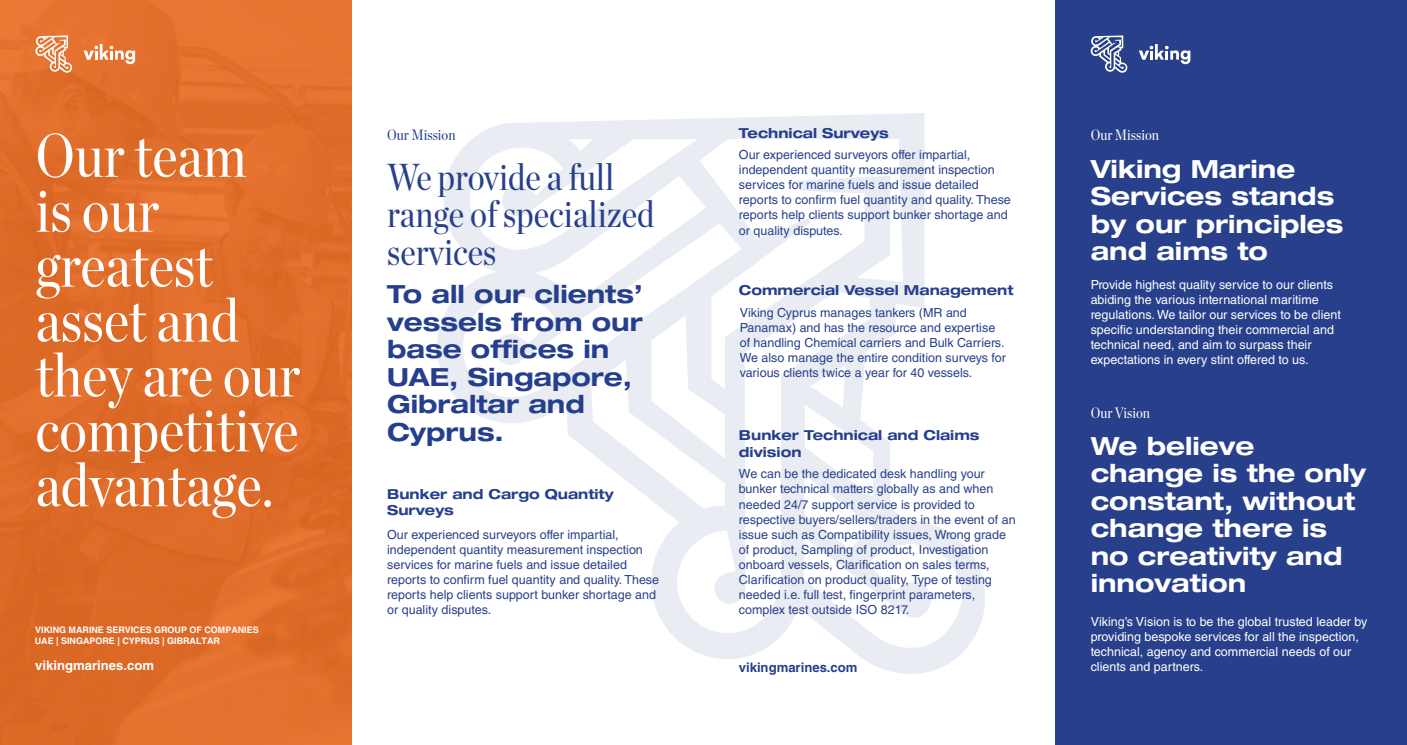
<style>
.page{position:relative;width:1407px;height:745px;background:#fff}
.page>*{position:absolute;margin:0;border:0;box-sizing:border-box;transform-origin:0 0}
.t1{font:61.25px/54.9px "Chronicle Disp Cond";color:#fff}
.t2{font:37.5px/37.5px "Chronicle Disp Cond";color:#28408b}
.t3{font:700 expanded 25px/27.5px "Helvetica Neue LT Std";color:#fff}
.t4{font:700 expanded 25px/27.5px "Helvetica Neue LT Std";color:#253f8e}
.t5{font:15px "Chronicle Disp Cond";color:#fff}
.t6{font:15px "Chronicle Disp Cond";color:#253f8e}
.t7{font:700 expanded 13.75px/16.2px "Helvetica Neue LT Std";color:#253f8e}
.t8{font:700 13.12px "Helvetica LT Std";color:#fff}
.t9{font:700 13.12px "Helvetica LT Std";color:#28408b}
.t10{font:12.5px/15px "Helvetica LT Std";color:#28408b}
.t11{font:12.5px/15px "Helvetica LT Std";color:#fff}
.t12{font:700 9px/10.8px "Helvetica LT Std";color:#fff}
</style>
<div class="page">
<div style="left:1055px;top:0;width:352px;height:744px;background:#28408b"></div>
<div style="left:0;top:0;width:352px;height:744px;background:#df6c2a"></div>
<svg style="left:83px;top:44px;width:52px;height:20px"></svg>
<svg style="left:35px;top:35px;width:37px;height:38px"></svg>
<svg style="left:1139px;top:44px;width:51px;height:20px"></svg>
<svg style="left:1090px;top:35px;width:37px;height:38px"></svg>
<svg style="left:437px;top:113px;width:548px;height:560px"></svg>
<p class="t1" style="left:35px;top:123px;width:213px">Our team</p>
<p class="t1" style="left:35px;top:178px;width:125px">is our</p>
<p class="t1" style="left:35px;top:233px;width:179px">greatest</p>
<p class="t1" style="left:35px;top:288px;width:266px">asset and they are our</p>
<p class="t1" style="left:35px;top:397px;width:264px">competitive</p>
<p class="t1" style="left:35px;top:452px;width:240px">advantage.</p>
<p class="t12" style="left:35px;top:624px;width:225px">VIKING MARINE SERVICES GROUP OF COMPANIES<br>UAE | SINGAPORE | CYPRUS | GIBRALTAR</p>
<p class="t8" style="left:35px;top:657px;width:120px">vikingmarines.com</p>
<p class="t6" style="left:387px;top:123px;width:70px">Our Mission</p>
<p class="t2" style="left:387px;top:155px;width:269px">We provide a full range of specialized services</p>
<p class="t4" style="left:387px;top:279px;width:257px">To all our clients’ vessels from our base offices in<br>UAE, Singapore,<br>Gibraltar and<br>Cyprus.</p>
<p class="t7" style="left:387px;top:485px;width:228px">Bunker and Cargo Quantity<br>Surveys</p>
<p class="t10" style="left:387px;top:526px;width:273px">Our experienced surveyors offer impartial, independent quantity measurement inspection services for marine fuels and issue detailed reports to confirm fuel quantity and quality. These reports help clients support bunker shortage and or quality disputes.</p>
<p class="t7" style="left:739px;top:124px;width:151px">Technical Surveys</p>
<p class="t10" style="left:739px;top:147px;width:273px">Our experienced surveyors offer impartial, independent quantity measurement inspection services for marine fuels and issue detailed reports to confirm fuel quantity and quality. These reports help clients support bunker shortage and or quality disputes.</p>
<p class="t7" style="left:739px;top:281px;width:276px">Commercial Vessel Management</p>
<p class="t10" style="left:740px;top:305px;width:268px">Viking Cyprus manages tankers (MR and Panamax) and has the resource and expertise of handling Chemical carriers and Bulk Carriers.<br>We also manage the entire condition surveys for various clients twice a year for 40 vessels.</p>
<p class="t7" style="left:739px;top:426px;width:242px">Bunker Technical and Claims division</p>
<p class="t10" style="left:739px;top:466px;width:278px">We can be the dedicated desk handling your bunker technical matters globally as and when needed 24/7 support service is provided to respective buyers/sellers/traders in the event of an issue such as Compatibility issues, Wrong grade of product, Sampling of product, Investigation onboard vessels, Clarification on sales terms, Clarification on product quality, Type of testing needed i.e. full test, fingerprint parameters, complex test outside ISO 8217.</p>
<p class="t9" style="left:739px;top:658px;width:120px">vikingmarines.com</p>
<p class="t5" style="left:1090px;top:123px;width:70px">Our Mission</p>
<p class="t3" style="left:1090px;top:154px;width:254px">Viking Marine<br>Services stands by our principles and aims to</p>
<p class="t11" style="left:1090px;top:277px;width:252px">Provide highest quality service to our clients abiding the various international maritime regulations. We tailor our services to be client specific understanding their commercial and technical need, and aim to surpass their expectations in every stint offered to us.</p>
<p class="t5" style="left:1090px;top:401px;width:61px">Our Vision</p>
<p class="t3" style="left:1090px;top:431px;width:277px">We believe change is the only constant, without change there is no creativity and innovation</p>
<p class="t11" style="left:1090px;top:613px;width:278px">Viking’s Vision is to be the global trusted leader by providing bespoke services for all the inspection, technical, agency and commercial needs of our clients and partners.</p>
</div>
